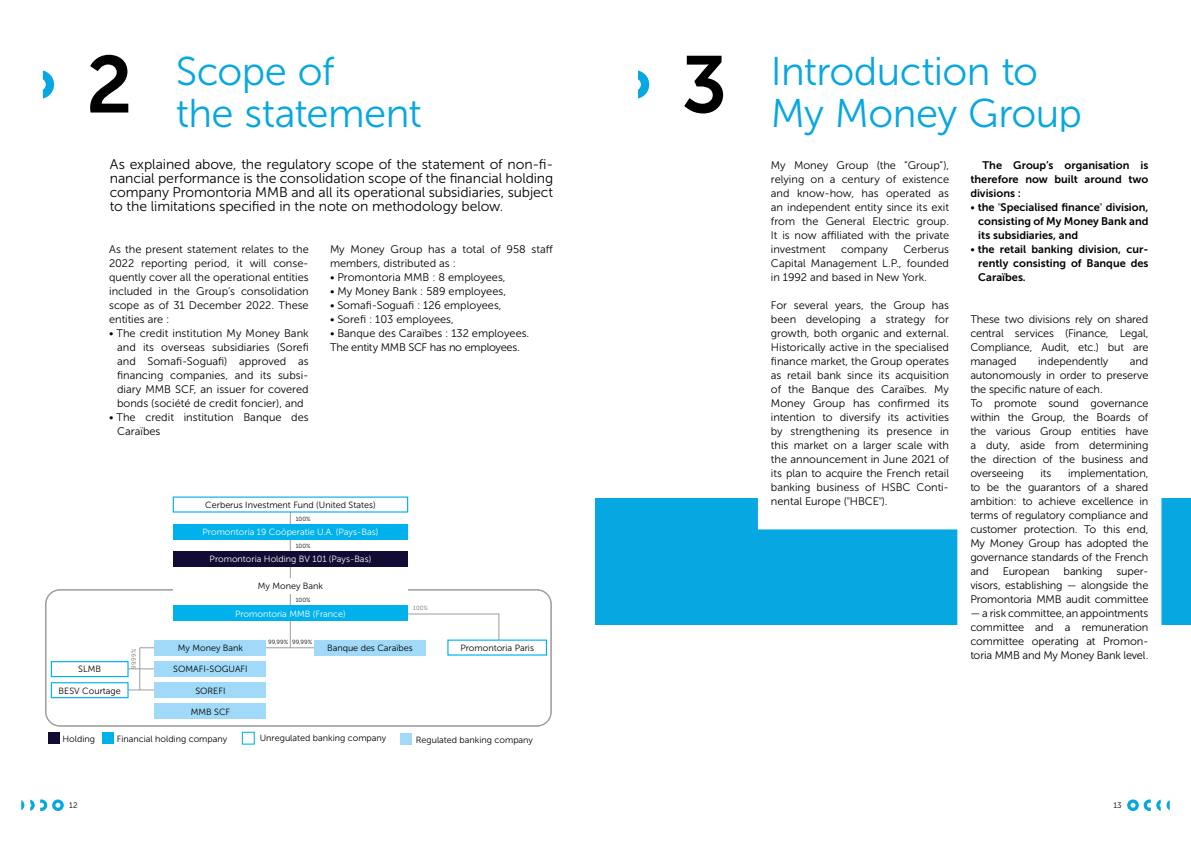
<style>
.page{position:relative;width:1191px;height:842px;background:#fff}
.page>*{position:absolute;margin:0;border:0;box-sizing:border-box;transform-origin:0 0}
.t1{font:80px "Museo Sans 700";color:#000}
.t2{font:40px/42px "Museo Sans 300";letter-spacing:-.015em;color:#07a7e1}
.t3{font:14px/14px "Museo Sans 300";letter-spacing:-.01em;color:#000;text-align:justify}
.t4{font:11px/14px "Museo Sans 300";letter-spacing:-.01em;color:#000;text-align:justify}
.t5{font:11px/14px "Museo Sans 700";color:#000;text-align:justify}
.t6{font:9px "Museo Sans 300";color:#000}
.t7{font:9px "Museo Sans 300";color:#fff}
.t8{font:8px "Museo Sans 300";color:#000}
.t9{font:6px "Museo Sans 300";color:#000}
.t10{font:6px "Museo Sans 300";color:#706f6f}
.s1{font-family:"Barlow";font-weight:300}
.s2{font-family:"Museo Sans 300"}
</style>
<div class="page">
<svg style="left:43px;top:71px;width:11px;height:28px"></svg>
<svg style="left:638px;top:71px;width:11px;height:28px"></svg>
<div style="left:46px;top:590px;width:505px;height:136px;border:1px solid #9d9d9c;border-radius:14px"></div>
<hr style="left:140px;top:647px;width:281px;height:1px;background:#9d9d9c">
<hr style="left:387px;top:614px;width:112px;height:1px;background:#9d9d9c">
<hr style="left:119px;top:668px;width:77px;height:1px;background:#9d9d9c">
<hr style="left:119px;top:690px;width:77px;height:1px;background:#9d9d9c">
<hr style="left:290px;top:499px;width:1px;height:149px;background:#9d9d9c">
<hr style="left:139px;top:648px;width:1px;height:42px;background:#9d9d9c">
<hr style="left:498px;top:614px;width:1px;height:32px;background:#9d9d9c">
<div style="left:173px;top:497px;width:234px;height:15px;background:#fff"></div>
<div style="left:173px;top:524px;width:235px;height:15px;background:#00b1eb"></div>
<div style="left:155px;top:640px;width:111px;height:16px;background:#a1daf8"></div>
<div style="left:314px;top:640px;width:111px;height:16px;background:#a1daf8"></div>
<div style="left:173px;top:551px;width:235px;height:15px;background:#110c33"></div>
<div style="left:155px;top:661px;width:111px;height:16px;background:#a1daf8"></div>
<div style="left:51px;top:662px;width:77px;height:14px;background:#fff"></div>
<div style="left:51px;top:661px;width:78px;height:16px;border:1px solid #00b1eb"></div>
<div style="left:173px;top:606px;width:235px;height:15px;background:#00b1eb"></div>
<div style="left:155px;top:704px;width:111px;height:15px;background:#a1daf8"></div>
<div style="left:173px;top:578px;width:235px;height:16px;background:#fff"></div>
<div style="left:155px;top:683px;width:111px;height:15px;background:#a1daf8"></div>
<div style="left:51px;top:683px;width:77px;height:15px;background:#fff"></div>
<div style="left:51px;top:682px;width:78px;height:16px;border:1px solid #00b1eb"></div>
<div style="left:448px;top:640px;width:98px;height:15px;background:#fff"></div>
<div style="left:102px;top:732px;width:12px;height:12px;background:#00b1eb"></div>
<div style="left:242px;top:732px;width:13px;height:13px;background:#fff;border:1px solid #00b1eb"></div>
<div style="left:400px;top:733px;width:11px;height:12px;background:#a1daf8"></div>
<div style="left:48px;top:732px;width:12px;height:12px;background:#110c33"></div>
<div style="left:595px;top:498px;width:596px;height:126px;background:#07a7e1"></div>
<svg style="left:21px;top:800px;width:3px;height:10px"></svg>
<svg style="left:30px;top:799px;width:34px;height:12px"></svg>
<svg style="left:1156px;top:800px;width:4px;height:11px"></svg>
<svg style="left:1166px;top:800px;width:3px;height:10px"></svg>
<svg style="left:1127px;top:799px;width:23px;height:12px"></svg>
<div style="left:757px;top:498px;width:193px;height:32px;background:#fff"></div>
<div style="left:950px;top:498px;width:218px;height:127px;background:#fff"></div>
<h1 class="t1" style="left:86px;top:40px;width:48px">2</h1>
<h1 class="t1" style="left:681px;top:40px;width:47px">3</h1>
<h2 class="t2" style="left:176px;top:50px;width:248px">Scope of<br>the statement</h2>
<h2 class="t2" style="left:771px;top:50px;width:313px">Introduction to<br>My Money Group</h2>
<p class="t3" style="left:110px;top:157px;width:445px">As explained above, the regulatory scope of the statement of non-fi&shy;nancial performance is the consolidation scope of the financial holding company Promontoria MMB and all its operational subsidiaries, subject to the limitations specified in the note on methodology below.</p>
<p class="t4" style="left:109px;top:242px;width:201px">As the present statement relates to the 2022 reporting period, it will conse&shy;quently cover all the operational entities included in the Group’s consolidation scope as of 31 December 2022. These entities are :</p>
<p class="t4" style="left:117px;top:326px;width:193px;text-indent:-8px">• The credit institution My Money Bank and its overseas subsidiaries (Sorefi and Somafi-Soguafi) approved as financing companies, and its subsi&shy;diary MMB SCF, an issuer for covered bonds (société de credit foncier), and</p>
<p class="t4" style="left:117px;top:410px;width:193px;text-indent:-8px">• The credit institution Banque des<br>Caraïbes</p>
<p class="t4" style="left:330px;top:242px;width:224px">My Money Group has a total of 958 staff members, distributed as :</p>
<p class="t4" style="left:330px;top:270px;width:177px">• Promontoria MMB : 8 employees,</p>
<p class="t4" style="left:330px;top:284px;width:177px">• My Money Bank : 589 employees,</p>
<p class="t4" style="left:330px;top:298px;width:173px">• Somafi-Soguafi : 126 employees,</p>
<p class="t4" style="left:330px;top:312px;width:125px">• Sorefi : 103 employees,</p>
<p class="t4" style="left:330px;top:326px;width:201px">• Banque des Caraïbes : 132 employees.<br>The entity MMB SCF has no employees.</p>
<p class="t6" style="left:205px;top:500px;width:172px">Cerberus Investment Fund (United States)</p>
<p class="t9" style="left:296px;top:515px;width:16px">100%</p>
<p class="t9" style="left:296px;top:542px;width:16px">100%</p>
<p class="t7" style="left:203px;top:527px;width:177px">Promontoria 19 Coöperatie U.A. (Pays-Bas)</p>
<p class="t7" style="left:210px;top:554px;width:163px">Promontoria Holding BV 101 (Pays-Bas)</p>
<p class="t6" style="left:258px;top:581px;width:67px">My Money Bank</p>
<p class="t9" style="left:296px;top:597px;width:16px">100%</p>
<p class="t7" style="left:235px;top:609px;width:112px">Promontoria MMB (France)</p>
<p class="t10" style="left:413px;top:605px;width:16px">100%</p>
<p class="t9" style="left:268px;top:639px;width:45px">99,99% 99,99%</p>
<p class="t6" style="left:178px;top:643px;width:67px">My Money Bank</p>
<p class="t6" style="left:327px;top:643px;width:87px">Banque des Caraïbes</p>
<p class="t10" style="left:131px;top:669px;width:21px;rotate:-90deg">99,99%</p>
<p class="t6" style="left:78px;top:664px;width:24px">SLMB</p>
<p class="t6" style="left:173px;top:664px;width:76px">SOMAFI-SOGUAFI</p>
<p class="t6" style="left:59px;top:686px;width:64px">BESV Courtage</p>
<p class="t6" style="left:195px;top:686px;width:32px">SOREFI</p>
<p class="t6" style="left:191px;top:707px;width:41px">MMB SCF</p>
<p class="t6" style="left:460px;top:643px;width:75px">Promontoria Paris</p>
<p class="t6" style="left:62px;top:734px;width:34px">Holding</p>
<p class="t6" style="left:117px;top:734px;width:112px">Financial holding company</p>
<p class="t6" style="left:260px;top:733px;width:128px">Unregulated banking company</p>
<p class="t6" style="left:416px;top:735px;width:119px">Regulated banking company</p>
<p class="t4" style="left:771px;top:158px;width:180px">My Money Group (the “Group”), relying on a century of existence and know-how, has operated as an independent entity since its exit from the General Electric group.<br>It is now affiliated with the private investment</p>
<p class="t4" style="left:771px;top:242px;width:180px;text-indent:132px">Cerberus Capital Management L.P., founded in 1992 and based in New York.</p>
<p class="t4" style="left:771px;top:298px;width:180px">For several years, the Group has been developing a strategy for growth, both organic and external.<br>Historically active in the specialised finance market, the Group operates as retail bank since its acquisition of the Banque des Caraïbes. My Money Group has confirmed its intention to diversify its activities by strengthening its presence in this market on a larger scale with the announcement in June 2021 of its plan to acquire the French retail banking business of HSBC Conti&shy;nental Europe (<span class="s1">"</span>HBCE<span class="s1">"</span>).</p>
<p class="t4" style="left:841px;top:242px;width:48px">company</p>
<p class="t5" style="left:970px;top:158px;width:180px;text-indent:12px">The Group’s organisation is therefore now built around two divisions :</p>
<p class="t5" style="left:978px;top:200px;width:172px;text-indent:-8px"><span class="s2">•</span> the <span class="s1">"</span>Specialised finance<span class="s1">"</span> division, consisting of My Money Bank and its subsidiaries, and</p>
<p class="t5" style="left:978px;top:242px;width:172px;text-indent:-8px"><span class="s2">•</span> the retail banking division, cur&shy;rently consisting of Banque des Caraïbes.</p>
<p class="t4" style="left:970px;top:312px;width:180px">These two divisions rely on shared central services (Finance, Legal, Compliance, Audit, etc.) but are managed</p>
<p class="t4" style="left:970px;top:354px;width:180px;text-align:left;text-indent:160px">and autonomously in order to preserve the specific nature of each.<br>To promote sound governance within the Group, the Boards of the various Group entities have a duty, aside from determining the direction of the business and overseeing</p>
<p class="t4" style="left:1038px;top:354px;width:72px">independently</p>
<p class="t4" style="left:970px;top:466px;width:180px;text-indent:98px">implementation, to be the guarantors of a shared ambition: to achieve excellence in terms of regulatory compliance and customer protection. To this end, My Money Group has adopted the governance standards of the French and</p>
<p class="t4" style="left:1040px;top:466px;width:12px">its</p>
<p class="t4" style="left:1002px;top:564px;width:49px">European</p>
<p class="t4" style="left:1063px;top:564px;width:40px">banking</p>
<p class="t4" style="left:970px;top:564px;width:180px;text-indent:146px">super&shy;visors, establishing — alongside the Promontoria MMB audit committee</p>
<p class="t4" style="left:970px;top:606px;width:180px">— a risk committee, an appointments committee and a remuneration committee operating at Promon&shy;toria MMB and My Money Bank level.</p>
<p class="t8" style="left:69px;top:801px;width:10px">12</p>
<p class="t8" style="left:1113px;top:801px;width:10px">13</p>
</div>
